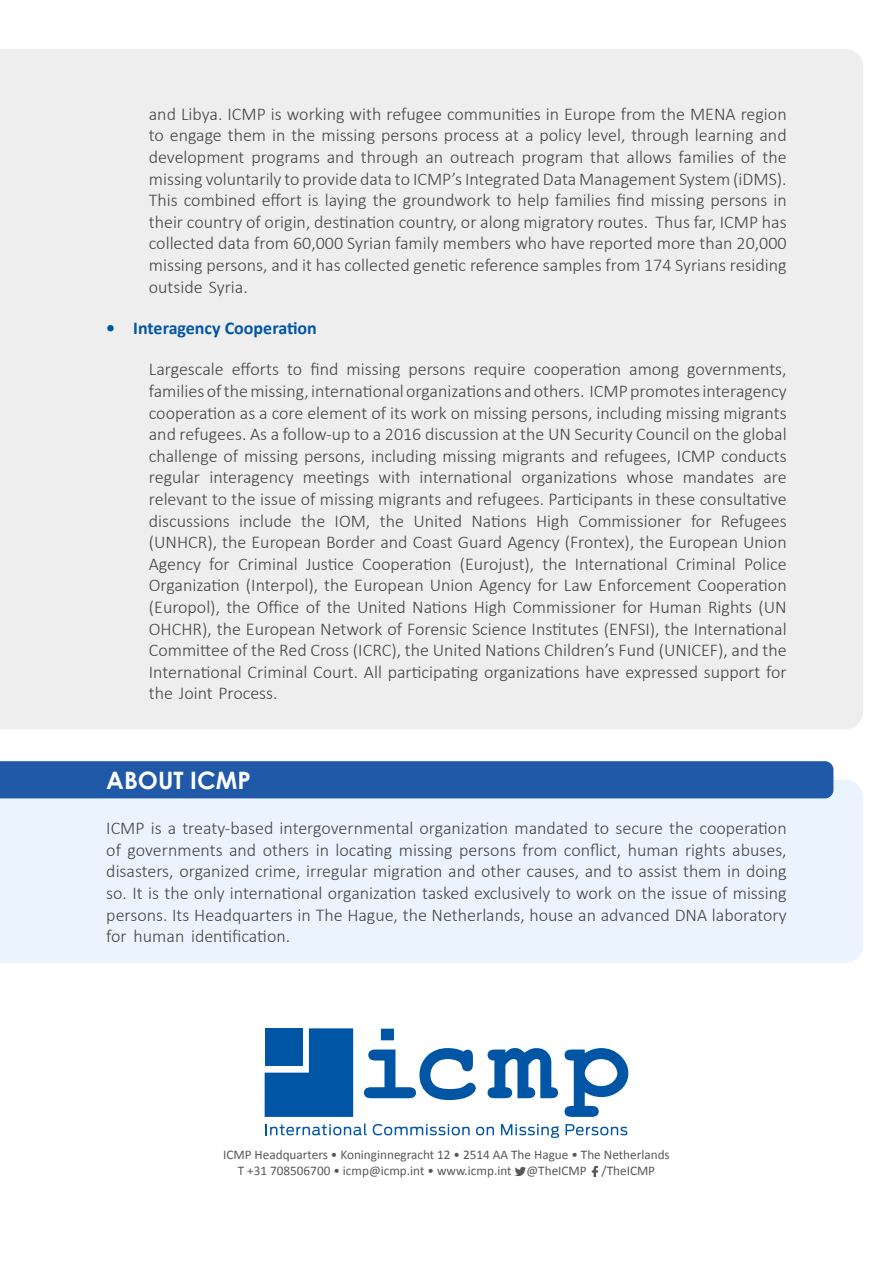
<style>
.page{position:relative;width:893px;height:1263px;background:#fff}
.page>*{position:absolute;margin:0;border:0;box-sizing:border-box;transform-origin:0 0}
.t1{font:700 24px "Century Gothic Pro";color:#fff}
.Text{font:300 18px/21.6px "Calibri";color:#444;text-align:justify}
.t2{font:700 18px "Calibri";color:#0155a5}
.t3{font:13.2px "Calibri";color:#57585a}
</style>
<div class="page">
<div style="left:0;top:780px;width:863px;height:183px;background:#ebf4fe"></div>
<svg style="left:364px;top:1029px;width:112px;height:71px"></svg>
<svg style="left:488px;top:1048px;width:70px;height:50px"></svg>
<svg style="left:564px;top:1048px;width:64px;height:69px"></svg>
<svg style="left:265px;top:1028px;width:88px;height:89px;background:#1663ac"></svg>
<div style="left:265px;top:1028px;width:38px;height:38px;background:#0155a5"></div>
<svg style="left:266px;top:1123px;width:101px;height:12px"></svg>
<svg style="left:373px;top:1124px;width:97px;height:11px"></svg>
<svg style="left:476px;top:1127px;width:18px;height:8px"></svg>
<svg style="left:501px;top:1124px;width:58px;height:14px"></svg>
<svg style="left:566px;top:1124px;width:61px;height:11px"></svg>
<svg style="left:515px;top:1167px;width:11px;height:9px"></svg>
<svg style="left:592px;top:1166px;width:6px;height:11px"></svg>
<div style="left:0;top:49px;width:863px;height:680px;background:#eee"></div>
<div style="left:0;top:761px;width:833px;height:37px;background:#2059a8"></div>
<p class="Text" style="left:149px;top:103px;width:639px">and Libya. ICMP is working with refugee communities in Europe from the MENA region to engage them in the missing persons process at a policy level, through learning and development programs and through an outreach program that allows families of the missing voluntarily to provide data to ICMP’s Integrated Data Management System (iDMS).<br>This combined effort is laying the groundwork to help families find missing persons in their country of origin, destination country, or along migratory routes. Thus far, ICMP has collected data from 60,000 Syrian family members who have reported more than 20,000 missing persons, and it has collected genetic reference samples from 174 Syrians residing outside Syria.</p>
<p class="t2" style="left:106px;top:315px;width:212px">• Interagency Cooperation</p>
<p class="Text" style="left:149px;top:358px;width:639px">Largescale efforts to find missing persons require cooperation among governments, families of the missing, international organizations and others. ICMP promotes interagency cooperation as a core element of its work on missing persons, including missing migrants and refugees. As a follow-up to a 2016 discussion at the UN Security Council on the global challenge of missing persons, including missing migrants and refugees, ICMP conducts regular interagency meetings with international organizations whose mandates are relevant to the issue of missing migrants and refugees. Participants in these consultative discussions include the IOM, the United Nations High Commissioner for Refugees (UNHCR), the European Border and Coast Guard Agency (Frontex), the European Union Agency for Criminal Justice Cooperation (Eurojust), the International Criminal Police Organization (Interpol), the European Union Agency for Law Enforcement Cooperation (Europol), the Office of the United Nations High Commissioner for Human Rights (UN OHCHR), the European Network of Forensic Science Institutes (ENFSI), the International Committee of the Red Cross (ICRC), the United Nations Children’s Fund (UNICEF), and the International Criminal Court. All participating organizations have expressed support for the Joint Process.</p>
<p class="t1" style="left:106px;top:765px;width:146px">ABOUT ICMP</p>
<p class="Text" style="left:106px;top:817px;width:682px">ICMP is a treaty-based intergovernmental organization mandated to secure the cooperation of governments and others in locating missing persons from conflict, human rights abuses, disasters, organized crime, irregular migration and other causes, and to assist them in doing so. It is the only international organization tasked exclusively to work on the issue of missing persons. Its Headquarters in The Hague, the Netherlands, house an advanced DNA laboratory for human identification.</p>
<p class="t3" style="left:223px;top:1147px;width:448px">ICMP Headquarters • Koninginnegracht 12 • 2514 AA The Hague • The Netherlands</p>
<p class="t3" style="left:238px;top:1163px;width:419px">T +31 708506700 • icmp@icmp.int • www.icmp.int @TheICMP /TheICMP</p>
</div>
